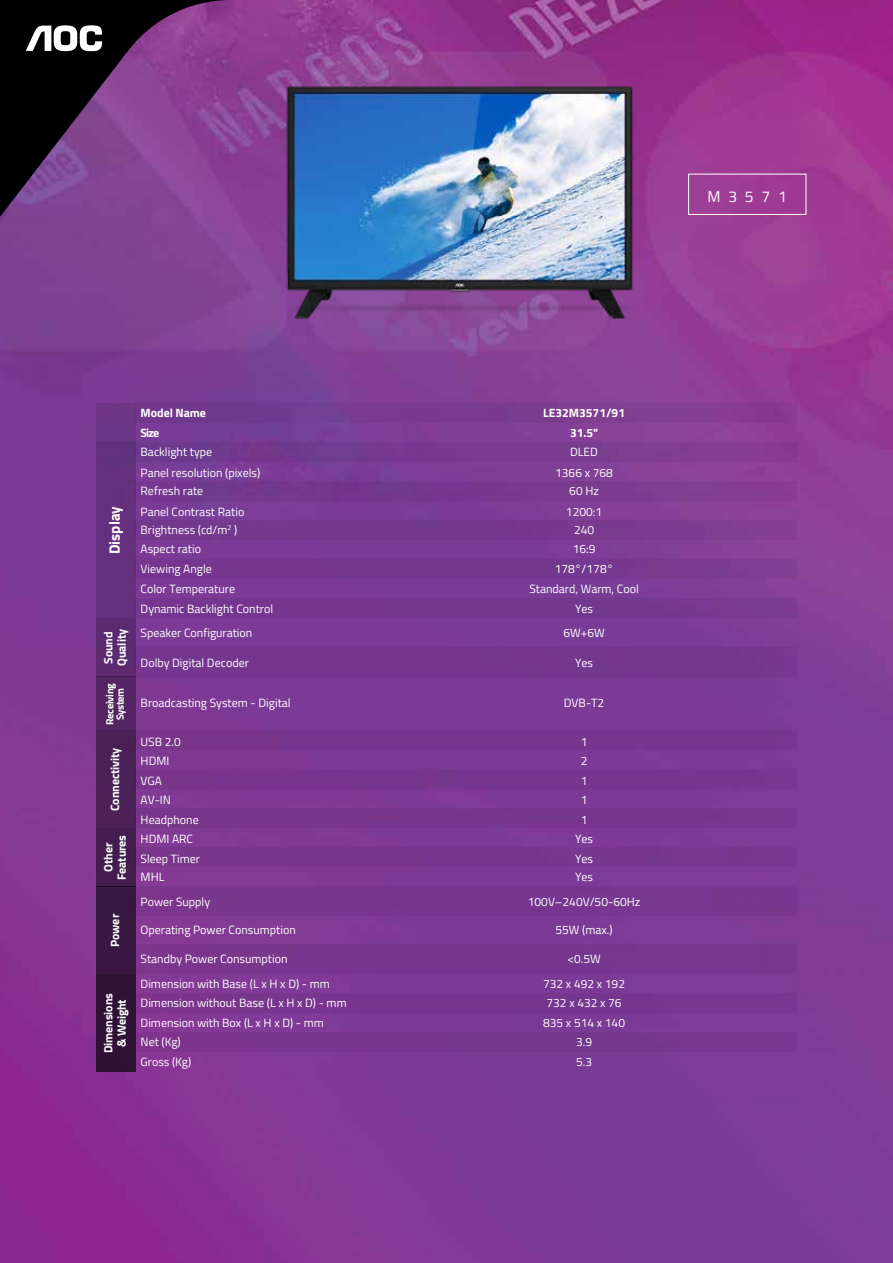
<style>
.page{position:relative;width:893px;height:1263px;background:#fff}
.page>*{position:absolute;margin:0;border:0;box-sizing:border-box;transform-origin:0 0}
.t1{font:15.6px "Titillium Web";letter-spacing:.5em;color:#fff}
.t2{font:700 15px "Titillium Web";color:#fff}
.t3{font:12px "Titillium Web";color:#fff}
.t4{font:700 12px/13.2px "Titillium Web";letter-spacing:-.01em;color:#fff;text-align:center}
.t5{font:700 10.5px/10.5px "Titillium Web";letter-spacing:-.03em;color:#fff;text-align:center}
</style>
<div class="page">
<img style="left:0;top:0;width:893px;height:1263px">
<div style="left:655px;top:404px;width:142px;height:19px;background:#873d90"></div>
<div style="left:513px;top:404px;width:142px;height:19px;background:#803f8e"></div>
<div style="left:371px;top:404px;width:142px;height:19px;background:#783b8e"></div>
<div style="left:135px;top:404px;width:236px;height:19px;background:#703a8e"></div>
<div style="left:655px;top:443px;width:142px;height:19px;background:#853e90"></div>
<div style="left:513px;top:443px;width:142px;height:19px;background:#793d8e"></div>
<div style="left:371px;top:443px;width:142px;height:19px;background:#773a8e"></div>
<div style="left:135px;top:443px;width:236px;height:19px;background:#6e3a8e"></div>
<div style="left:655px;top:482px;width:142px;height:19px;background:#833d8e"></div>
<div style="left:513px;top:482px;width:142px;height:19px;background:#783b8e"></div>
<div style="left:371px;top:482px;width:142px;height:19px;background:#76388e"></div>
<div style="left:135px;top:482px;width:236px;height:19px;background:#72388e"></div>
<div style="left:655px;top:521px;width:142px;height:19px;background:#803f90"></div>
<div style="left:513px;top:521px;width:142px;height:19px;background:#78398e"></div>
<div style="left:371px;top:521px;width:142px;height:19px;background:#71388e"></div>
<div style="left:135px;top:521px;width:236px;height:19px;background:#71388e"></div>
<div style="left:655px;top:560px;width:142px;height:19px;background:#793d90"></div>
<div style="left:513px;top:560px;width:142px;height:19px;background:#72388e"></div>
<div style="left:371px;top:560px;width:142px;height:19px;background:#71388e"></div>
<div style="left:135px;top:560px;width:236px;height:19px;background:#74368e"></div>
<div style="left:655px;top:599px;width:142px;height:19px;background:#783b90"></div>
<div style="left:513px;top:599px;width:142px;height:19px;background:#71388e"></div>
<div style="left:371px;top:599px;width:142px;height:19px;background:#71388e"></div>
<div style="left:135px;top:599px;width:236px;height:19px;background:#74368e"></div>
<div style="left:655px;top:647px;width:142px;height:30px;background:#71388e"></div>
<div style="left:513px;top:647px;width:142px;height:30px;background:#71378e"></div>
<div style="left:371px;top:647px;width:142px;height:30px;background:#74368e"></div>
<div style="left:135px;top:647px;width:236px;height:30px;background:#74368e"></div>
<div style="left:655px;top:730px;width:142px;height:20px;background:#74368e"></div>
<div style="left:513px;top:730px;width:142px;height:20px;background:#74368e"></div>
<div style="left:371px;top:730px;width:142px;height:20px;background:#74368e"></div>
<div style="left:135px;top:730px;width:236px;height:20px;background:#78358a"></div>
<div style="left:655px;top:769px;width:142px;height:20px;background:#74368e"></div>
<div style="left:513px;top:769px;width:142px;height:20px;background:#74368e"></div>
<div style="left:371px;top:769px;width:142px;height:20px;background:#74368e"></div>
<div style="left:135px;top:769px;width:236px;height:20px;background:#78348e"></div>
<div style="left:655px;top:808px;width:142px;height:20px;background:#763890"></div>
<div style="left:513px;top:808px;width:142px;height:20px;background:#74368e"></div>
<div style="left:371px;top:808px;width:142px;height:20px;background:#74368e"></div>
<div style="left:135px;top:808px;width:236px;height:20px;background:#79378c"></div>
<div style="left:655px;top:847px;width:142px;height:20px;background:#763890"></div>
<div style="left:513px;top:847px;width:142px;height:20px;background:#763690"></div>
<div style="left:371px;top:847px;width:142px;height:20px;background:#74368e"></div>
<div style="left:135px;top:847px;width:236px;height:20px;background:#79378c"></div>
<div style="left:655px;top:886px;width:142px;height:29px;background:#763890"></div>
<div style="left:513px;top:886px;width:142px;height:29px;background:#74368e"></div>
<div style="left:371px;top:886px;width:142px;height:29px;background:#74368e"></div>
<div style="left:135px;top:886px;width:236px;height:29px;background:#79378c"></div>
<div style="left:655px;top:945px;width:142px;height:29px;background:#763890"></div>
<div style="left:513px;top:945px;width:142px;height:29px;background:#74368e"></div>
<div style="left:371px;top:945px;width:142px;height:29px;background:#74368e"></div>
<div style="left:135px;top:945px;width:236px;height:29px;background:#79368c"></div>
<div style="left:655px;top:993px;width:142px;height:20px;background:#763890"></div>
<div style="left:513px;top:993px;width:142px;height:20px;background:#74368e"></div>
<div style="left:371px;top:993px;width:142px;height:20px;background:#74368e"></div>
<div style="left:135px;top:993px;width:236px;height:20px;background:#79368c"></div>
<div style="left:655px;top:1032px;width:142px;height:20px;background:#763890"></div>
<div style="left:513px;top:1032px;width:142px;height:20px;background:#71388e"></div>
<div style="left:371px;top:1032px;width:142px;height:20px;background:#74368e"></div>
<div style="left:135px;top:1032px;width:236px;height:20px;background:#7a358e"></div>
<div style="left:96px;top:828px;width:39px;height:58px;background:#421d4d"></div>
<div style="left:96px;top:886px;width:39px;height:88px;background:#391841"></div>
<div style="left:96px;top:974px;width:39px;height:97px;background:#2e1234"></div>
<div style="left:96px;top:404px;width:39px;height:39px;background:#6c3686"></div>
<div style="left:96px;top:442px;width:39px;height:176px;background:#642f7c"></div>
<div style="left:96px;top:618px;width:39px;height:59px;background:#5a2b70"></div>
<div style="left:96px;top:730px;width:39px;height:98px;background:#4a2158"></div>
<div style="left:96px;top:677px;width:39px;height:53px;background:#532562"></div>
<img style="left:264px;top:41px;width:391px;height:296px">
<div style="left:688px;top:174px;width:118px;height:41px;border:1px solid #fff"></div>
<svg style="left:0;top:0;width:231px;height:217px;background:#592d61"></svg>
<svg style="left:26px;top:25px;width:76px;height:26px"></svg>
<h1 class="t1" style="left:707px;top:185px;width:81px">M3571</h1>
<p class="t2" style="left:103px;top:554px;width:49px;rotate:-90deg">Display</p>
<p class="t4" style="left:101px;top:666px;width:38px;text-align:left;rotate:-90deg">Sound<br>Quality</p>
<p class="t5" style="left:104px;top:725px;width:43px;rotate:-90deg">Receiving<br>System</p>
<p class="t4" style="left:108px;top:811px;width:65px;rotate:-90deg">Connectivity</p>
<p class="t4" style="left:101px;top:880px;width:47px;rotate:-90deg">Other<br>Features</p>
<p class="t4" style="left:108px;top:947px;width:35px;rotate:-90deg">Power</p>
<p class="t4" style="left:101px;top:1053px;width:62px;rotate:-90deg">Dimensions &amp; Weight</p>
<p class="t4" style="left:141px;top:405px;width:67px">Model Name</p>
<p class="t4" style="left:543px;top:405px;width:83px">LE32M3571/91</p>
<p class="t4" style="left:141px;top:425px;width:20px">Size</p>
<p class="t4" style="left:570px;top:425px;width:30px">31.5"</p>
<p class="t3" style="left:141px;top:443px;width:73px">Backlight type</p>
<p class="t3" style="left:570px;top:443px;width:29px">DLED</p>
<p class="t3" style="left:141px;top:464px;width:121px">Panel resolution (pixels)</p>
<p class="t3" style="left:555px;top:464px;width:59px">1366 x 768</p>
<p class="t3" style="left:141px;top:482px;width:64px">Refresh rate</p>
<p class="t3" style="left:569px;top:482px;width:31px">60 Hz</p>
<p class="t3" style="left:141px;top:503px;width:105px">Panel Contrast Ratio</p>
<p class="t3" style="left:566px;top:503px;width:38px">1200:1</p>
<p class="t3" style="left:141px;top:521px;width:98px">Brightness (cd/m<sup>2</sup> )</p>
<p class="t3" style="left:574px;top:521px;width:22px">240</p>
<p class="t3" style="left:141px;top:540px;width:62px">Aspect ratio</p>
<p class="t3" style="left:573px;top:540px;width:24px">16:9</p>
<p class="t3" style="left:141px;top:560px;width:73px">Viewing Angle</p>
<p class="t3" style="left:555px;top:560px;width:60px">178°/178°</p>
<p class="t3" style="left:141px;top:580px;width:96px">Color Temperature</p>
<p class="t3" style="left:529px;top:580px;width:111px">Standard, Warm, Cool</p>
<p class="t3" style="left:141px;top:599px;width:134px">Dynamic Backlight Control</p>
<p class="t3" style="left:575px;top:599px;width:20px">Yes</p>
<p class="t3" style="left:141px;top:624px;width:113px">Speaker Configuration</p>
<p class="t3" style="left:563px;top:624px;width:43px">6W+6W</p>
<p class="t3" style="left:141px;top:654px;width:110px">Dolby Digital Decoder</p>
<p class="t3" style="left:575px;top:654px;width:20px">Yes</p>
<p class="t3" style="left:141px;top:694px;width:152px">Broadcasting System - Digital</p>
<p class="t3" style="left:564px;top:694px;width:42px">DVB-T2</p>
<p class="t3" style="left:141px;top:732px;width:42px">USB 2.0</p>
<p class="t3" style="left:581px;top:732px;width:8px">1</p>
<p class="t3" style="left:141px;top:752px;width:30px">HDMI</p>
<p class="t3" style="left:581px;top:752px;width:8px">2</p>
<p class="t3" style="left:141px;top:771px;width:23px">VGA</p>
<p class="t3" style="left:581px;top:771px;width:8px">1</p>
<p class="t3" style="left:141px;top:791px;width:32px">AV-IN</p>
<p class="t3" style="left:581px;top:791px;width:8px">1</p>
<p class="t3" style="left:141px;top:811px;width:60px">Headphone</p>
<p class="t3" style="left:581px;top:811px;width:8px">1</p>
<p class="t3" style="left:141px;top:830px;width:54px">HDMI ARC</p>
<p class="t3" style="left:575px;top:830px;width:20px">Yes</p>
<p class="t3" style="left:141px;top:850px;width:61px">Sleep Timer</p>
<p class="t3" style="left:575px;top:850px;width:20px">Yes</p>
<p class="t3" style="left:141px;top:868px;width:25px">MHL</p>
<p class="t3" style="left:575px;top:868px;width:20px">Yes</p>
<p class="t3" style="left:141px;top:893px;width:71px">Power Supply</p>
<p class="t3" style="left:528px;top:893px;width:114px">100V–240V/50-60Hz</p>
<p class="t3" style="left:141px;top:921px;width:157px">Operating Power Consumption</p>
<p class="t3" style="left:555px;top:921px;width:59px">55W (max.)</p>
<p class="t3" style="left:141px;top:950px;width:148px">Standby Power Consumption</p>
<p class="t3" style="left:567px;top:950px;width:35px">&lt;0.5W</p>
<p class="t3" style="left:141px;top:975px;width:191px">Dimension with Base (L x H x D) - mm</p>
<p class="t3" style="left:543px;top:975px;width:83px">732 x 492 x 192</p>
<p class="t3" style="left:141px;top:994px;width:208px">Dimension without Base (L x H x D) - mm</p>
<p class="t3" style="left:546px;top:994px;width:77px">732 x 432 x 76</p>
<p class="t3" style="left:141px;top:1014px;width:185px">Dimension with Box (L x H x D) - mm</p>
<p class="t3" style="left:543px;top:1014px;width:83px">835 x 514 x 140</p>
<p class="t3" style="left:141px;top:1033px;width:42px">Net (Kg)</p>
<p class="t3" style="left:576px;top:1033px;width:18px">3.9</p>
<p class="t3" style="left:141px;top:1053px;width:52px">Gross (Kg)</p>
<p class="t3" style="left:576px;top:1053px;width:18px">5.3</p>
</div>
